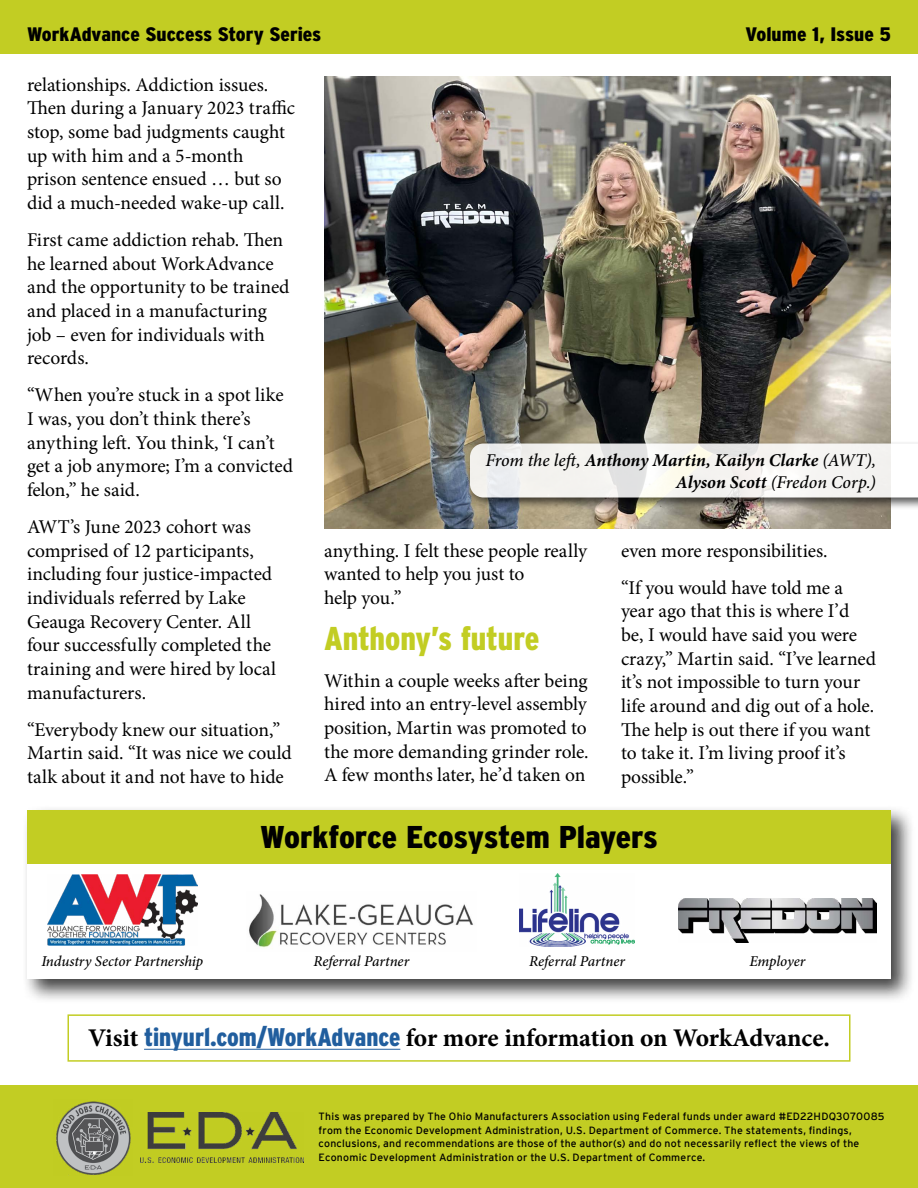
<style>
.page{position:relative;width:918px;height:1188px;background:#fff}
.page>*{position:absolute;margin:0;border:0;box-sizing:border-box;transform-origin:0 0}
.t1{font:900 condensed 33px "Interstate";letter-spacing:-.005em;color:#c2cd23}
.t2{font:900 condensed 31.5px "Interstate";letter-spacing:-.005em;color:#000;scale:1.1 1}
.t3{font:700 25.5px "Minion Pro";letter-spacing:-.005em;color:#000}
.t4{font:19.5px/23.7px "Minion Pro";letter-spacing:-.005em;color:#000}
.t5{font:900 condensed 19.5px "Interstate";color:#000;scale:1.1 1}
.t6{font:italic 700 18px/21.6px "Minion Pro";color:#000;text-align:right}
.t7{font:italic 500 15px "Minion Pro";letter-spacing:-.005em;color:#000}
.t8{font:10.5px/13.5px "Interstate";letter-spacing:.02em;color:#000}
.s1{font-weight:500}
.s2{font-family:"Interstate";font-weight:900;font-stretch:condensed;color:#215e9e}
</style>
<div class="page">
<div style="left:0;top:1085px;width:918px;height:103px;background:#c2cd23"></div>
<div style="left:68px;top:1014px;width:782px;height:48px;background:#fff;border:2px solid #c2cd23"></div>
<hr style="left:144px;top:1049px;width:256px;height:1px;background:#215e9e">
<div style="left:21px;top:805px;width:895px;height:199px;background:#000;opacity:.75"></div>
<div style="left:27px;top:810px;width:864px;height:169px;background:#fff"></div>
<div style="left:27px;top:810px;width:864px;height:53px;background:#c2cd23"></div>
<div style="left:0;top:0;width:918px;height:54px;background:#c2cd23"></div>
<img style="left:56px;top:1101px;width:75px;height:75px">
<img style="left:140px;top:1112px;width:163px;height:50px">
<img style="left:324px;top:77px;width:567px;height:452px">
<div style="left:466px;top:440px;width:452px;height:70px;background:#000;opacity:.75"></div>
<svg style="left:470px;top:444px;width:448px;height:54px"></svg>
<img style="left:249px;top:894px;width:224px;height:54px">
<img style="left:678px;top:898px;width:199px;height:45px">
<img style="left:47px;top:874px;width:150px;height:71px">
<img style="left:519px;top:873px;width:116px;height:73px">
<p class="t5" style="left:27px;top:24px;width:269px">WorkAdvance Success Story Series</p>
<p class="t5" style="left:745px;top:24px;width:134px">Volume 1, Issue 5</p>
<p class="t4" style="left:27px;top:73px;width:270px">relationships. Addiction issues.<br>Then during a January 2023 traffic stop, some bad judgments caught up with him and a 5-month prison sentence ensued … but so did a much-needed wake-up call.</p>
<p class="t4" style="left:27px;top:228px;width:264px">First came addiction rehab. Then he learned about WorkAdvance and the opportunity to be trained and placed in a manufacturing job – even for individuals with records.</p>
<p class="t4" style="left:27px;top:383px;width:268px">“When you’re stuck in a spot like<br>I was, you don’t think there’s anything left. You think, ‘I can’t get a job anymore; I’m a convicted felon,” he said.</p>
<p class="t4" style="left:27px;top:515px;width:251px">AWT’s June 2023 cohort was comprised of 12 participants, including four justice-impacted individuals referred by Lake<br>Geauga Recovery Center. All four successfully completed the training and were hired by local manufacturers.</p>
<p class="t4" style="left:27px;top:718px;width:266px">“Everybody knew our situation,”<br>Martin said. “It was nice we could talk about it and not have to hide</p>
<p class="t6" style="left:485px;top:450px;width:392px"><span class="s1">From the left,</span> Anthony Martin, Kailyn Clarke <span class="s1">(AWT),<br></span>Alyson Scott <span class="s1">(Fredon Corp.)</span></p>
<p class="t4" style="left:324px;top:539px;width:265px">anything. I felt these people really wanted to help you just to<br>help you.”</p>
<h1 class="t1" style="left:324px;top:620px;width:217px">Anthony’s future</h1>
<p class="t4" style="left:324px;top:669px;width:266px;text-align:justify">Within a couple weeks after being hired into an entry-level assembly position, Martin was promoted to the more demanding grinder role.<br>A few months later, he’d taken on</p>
<p class="t4" style="left:621px;top:532px;width:224px;line-height:37.2px">even more responsibilities. “If you would have told me a</p>
<p class="t4" style="left:621px;top:599px;width:256px">year ago that this is where I’d be, I would have said you were crazy,” Martin said. “I’ve learned it’s not impossible to turn your life around and dig out of a hole.<br>The help is out there if you want to take it. I’m living proof it’s possible.”</p>
<h2 class="t2" style="left:260px;top:820px;width:363px">Workforce Ecosystem Players</h2>
<p class="t7" style="left:41px;top:951px;width:163px">Industry Sector Partnership</p>
<p class="t7" style="left:313px;top:951px;width:97px">Referral Partner</p>
<p class="t7" style="left:529px;top:951px;width:97px">Referral Partner</p>
<p class="t7" style="left:749px;top:951px;width:57px">Employer</p>
<h3 class="t3" style="left:88px;top:1020px;width:743px">Visit <span class="s2">tinyurl.com/WorkAdvance</span> for more information on WorkAdvance.</h3>
<p class="t8" style="left:319px;top:1110px;width:567px">This was prepared by The Ohio Manufacturers Association using Federal funds under award #ED22HDQ3070085 from the Economic Development Administration, U.S. Department of Commerce. The statements, findings, conclusions, and recommendations are those of the author(s) and do not necessarily reflect the views of the Economic Development Administration or the U.S. Department of Commerce.</p>
</div>
